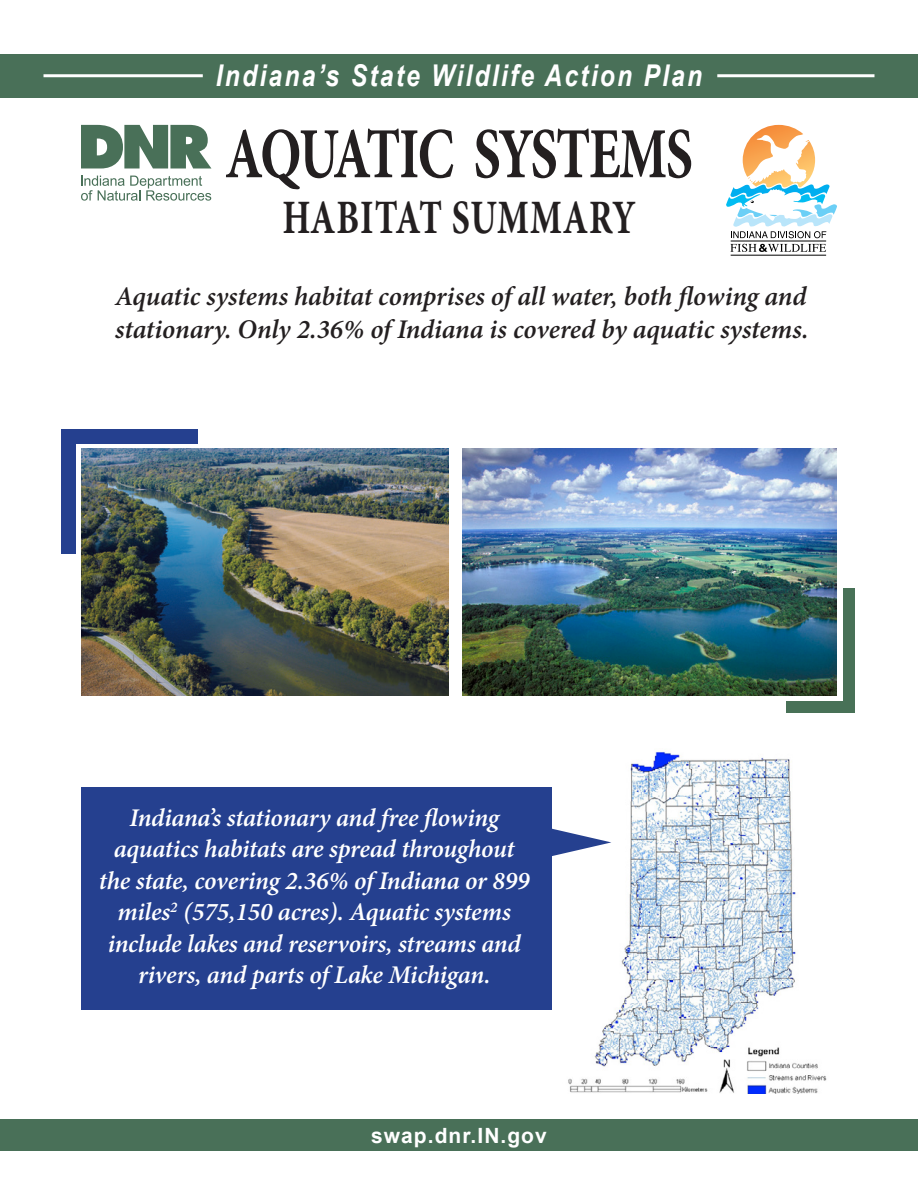
<style>
.page{position:relative;width:918px;height:1188px;background:#fff}
.page>*{position:absolute;margin:0;border:0;box-sizing:border-box;transform-origin:0 0}
.t1{font:700 72px "Minion Pro";letter-spacing:-.035em;color:#231f20;scale:.75 1}
.t2{font:700 48px "Minion Pro";letter-spacing:.02em;color:#231f20;scale:.75 1}
.t3{font:italic 700 30px "Arial Narrow";letter-spacing:.075em;color:#fff}
.t4{font:italic 600 27px/32.4px "Minion Pro";letter-spacing:-.005em;color:#231f20}
.t5{font:italic 600 25.5px/31.5px "Minion Pro";letter-spacing:-.01em;color:#fff;text-align:center}
.t6{font:700 21px "Arial";letter-spacing:.05em;color:#fff}
</style>
<div class="page">
<div style="left:0;top:1120px;width:918px;height:31px;background:#497058"></div>
<div style="left:0;top:54px;width:918px;height:44px;background:#497058"></div>
<hr style="left:44px;top:74px;width:159px;height:3px;background:#fff">
<hr style="left:717px;top:74px;width:158px;height:3px;background:#fff">
<div style="left:786px;top:588px;width:69px;height:125px;background:#487157"></div>
<div style="left:774px;top:570px;width:69px;height:131px;background:#fff"></div>
<div style="left:62px;top:429px;width:136px;height:125px;background:#25408f"></div>
<div style="left:76px;top:444px;width:137px;height:125px;background:#fff"></div>
<svg style="left:81px;top:125px;width:130px;height:43px"></svg>
<svg style="left:81px;top:176px;width:130px;height:25px"></svg>
<hr style="left:731px;top:255px;width:95px;height:1px;background:#000">
<hr style="left:731px;top:241px;width:95px;height:1px;background:#000">
<svg style="left:730px;top:244px;width:96px;height:8px"></svg>
<svg style="left:726px;top:125px;width:111px;height:113px"></svg>
<img style="left:568px;top:751px;width:259px;height:343px">
<img style="left:462px;top:449px;width:375px;height:247px">
<img style="left:81px;top:449px;width:367px;height:247px">
<div style="left:81px;top:787px;width:470px;height:223px;background:#25408f"></div>
<svg style="left:551px;top:826px;width:60px;height:33px"></svg>
<p class="t3" style="left:216px;top:53px;width:488px">Indiana’s State Wildlife Action Plan</p>
<p class="t1" style="left:225px;top:103px;width:626px">AQUATIC SYSTEMS</p>
<p class="t2" style="left:282px;top:183px;width:472px">HABITAT SUMMARY</p>
<p class="t4" style="left:115px;top:280px;width:695px">Aquatic systems habitat comprises of all water, both flowing and stationary. Only 2.36% of Indiana is covered by aquatic systems.</p>
<p class="t5" style="left:99px;top:802px;width:432px">Indiana’s stationary and free flowing aquatics habitats are spread throughout the state, covering 2.36% of Indiana or 899 miles<sup>2</sup> (575,150 acres). Aquatic systems include lakes and reservoirs, streams and rivers, and parts of Lake Michigan.</p>
<p class="t6" style="left:371px;top:1121px;width:177px">swap.dnr.IN.gov</p>
</div>
